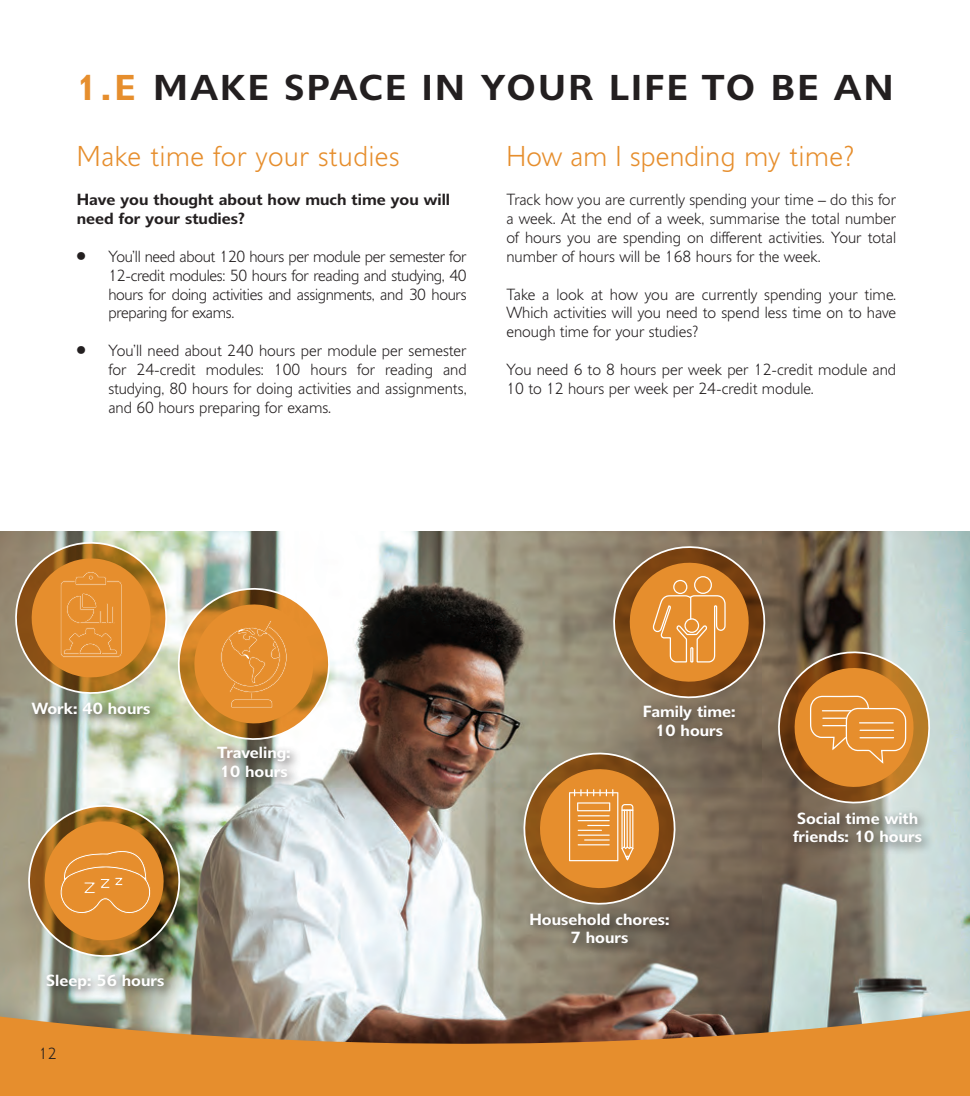
<style>
.page{position:relative;width:970px;height:1096px;background:#fff}
.page>*{position:absolute;margin:0;border:0;box-sizing:border-box;transform-origin:0 0}
.Main_headings{font:600 35px "Delargo DT";letter-spacing:.07em;color:#231f20}
.Paragraph_headings{font:300 28px "Delargo DT";letter-spacing:.025em;color:#e68e2d}
.text{font:300 15.75px/18.9px "Delargo DT";color:#231f20;text-align:justify}
.text-2{font:600 15.75px/18.9px "Delargo DT";color:#fff}
.intro_Paragraph{font:600 15.75px/18.9px "Delargo DT";color:#231f20}
.s1{color:#e68e2d}
</style>
<div class="page">
<img style="left:0;top:531px;width:969px;height:453px">
<img style="left:23px;top:799px;width:162px;height:162px">
<svg style="left:10px;top:537px;width:324px;height:207px"></svg>
<svg style="left:518px;top:541px;width:416px;height:368px"></svg>
<div style="left:26px;top:696px;width:137px;height:30px;background:#231f20;opacity:.75"></div>
<div style="left:42px;top:968px;width:134px;height:32px;background:#231f20;opacity:.75"></div>
<div style="left:212px;top:740px;width:90px;height:50px;background:#231f20;opacity:.75"></div>
<div style="left:637px;top:699px;width:109px;height:49px;background:#231f20;opacity:.75"></div>
<div style="left:787px;top:806px;width:147px;height:49px;background:#231f20;opacity:.75"></div>
<div style="left:524px;top:907px;width:156px;height:48px;background:#231f20;opacity:.75"></div>
<svg style="left:0;top:984px;width:969px;height:111px;fill:#e68e2d"></svg>
<svg style="left:0;top:1090px;width:3px;height:6px"></svg>
<p class="Main_headings" style="left:75px;top:66px;width:819px"><span class="s1">1.E</span> MAKE SPACE IN YOUR LIFE TO BE AN</p>
<p class="Paragraph_headings" style="left:77px;top:139px;width:324px">Make time for your studies</p>
<p class="intro_Paragraph" style="left:77px;top:190px;width:374px">Have you thought about how much time you will need for your studies?</p>
<p class="text" style="left:108px;top:246px;width:359px;text-indent:-32px">• You’ll need about 120 hours per module per semester for 12-credit modules: 50 hours for reading and studying, 40 hours for doing activities and assignments, and 30 hours preparing for exams.</p>
<p class="text" style="left:108px;top:341px;width:359px;text-indent:-32px">• You’ll need about 240 hours per module per semester for 24-credit modules: 100 hours for reading and studying, 80 hours for doing activities and assignments, and 60 hours preparing for exams.</p>
<p class="Paragraph_headings" style="left:506px;top:139px;width:350px">How am I spending my time?</p>
<p class="text" style="left:506px;top:190px;width:391px">Track how you are currently spending your time – do this for a week. At the end of a week, summarise the total number of hours you are spending on different activities. Your total number of hours will be 168 hours for the week.</p>
<p class="text" style="left:506px;top:284px;width:391px">Take a look at how you are currently spending your time.<br>Which activities will you need to spend less time on to have enough time for your studies?</p>
<p class="text" style="left:506px;top:360px;width:391px">You need 6 to 8 hours per week per 12-credit module and<br>10 to 12 hours per week per 24-credit module.</p>
<p class="text-2" style="left:32px;top:698px;width:120px">Work: 40 hours</p>
<p class="text-2" style="left:217px;top:743px;width:75px">Traveling:</p>
<p class="text-2" style="left:220px;top:761px;width:69px">10 hours</p>
<p class="text-2" style="left:46px;top:970px;width:120px">Sleep: 56 hours</p>
<p class="text" style="left:39px;top:1043px;width:19px">12</p>
<p class="text-2" style="left:642px;top:701px;width:94px">Family time:</p>
<p class="text-2" style="left:655px;top:720px;width:69px">10 hours</p>
<p class="text-2" style="left:529px;top:908px;width:141px">Household chores:</p>
<p class="text-2" style="left:570px;top:927px;width:59px">7 hours</p>
<p class="text-2" style="left:793px;top:808px;width:130px">Social time with friends: 10 hours</p>
</div>
